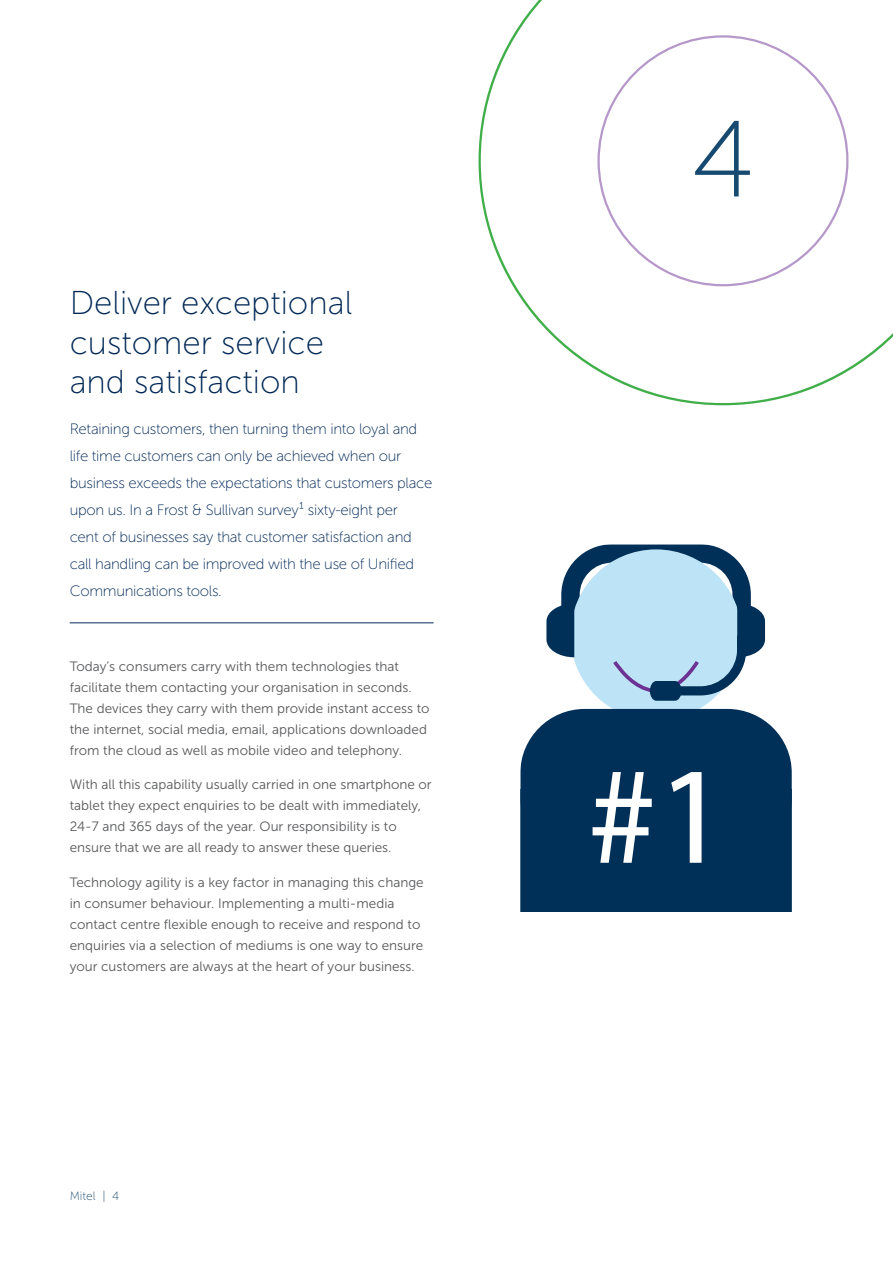
<style>
.page{position:relative;width:893px;height:1263px;background:#fff}
.page>*{position:absolute;margin:0;border:0;box-sizing:border-box;transform-origin:0 0}
.t1{font:139.5px "Myriad Pro";color:#fff}
.Body_subhead_3{font:108px "Museo Sans 100";color:#174a70}
.Chapter_heading_dark{font:33px/39.6px "Museo Sans 100";color:#002855}
.Chapter_Intro_paragr{font:15px/27px "Museo Sans 100";letter-spacing:-.02em;color:#002855}
.body_text{font:13.5px/21px "Museo Sans 300";color:#57585a}
.body{font:12px "Museo Sans 100";color:#204e75}
</style>
<div class="page">
<hr style="left:70px;top:623px;width:364px;height:1px;background:#002855">
<svg style="left:478px;top:0;width:415px;height:405px"></svg>
<div style="left:520px;top:709px;width:272px;height:153px;background:#002f57;border-radius:64px"></div>
<div style="left:520px;top:789px;width:272px;height:122px;background:#002f57"></div>
<svg style="left:546px;top:544px;width:219px;height:178px"></svg>
<p class="Chapter_heading_dark" style="left:70px;top:283px;width:284px">Deliver exceptional customer service and satisfaction</p>
<p class="Chapter_Intro_paragr" style="left:70px;top:415px;width:364px">Retaining customers, then turning them into loyal and life time customers can only be achieved when our business exceeds the expectations that customers place upon us. In a Frost &amp; Sullivan survey¹ sixty-eight per<br>cent of businesses say that customer satisfaction and call handling can be improved with the use of Unified Communications tools.</p>
<p class="body_text" style="left:70px;top:656px;width:361px">Today’s consumers carry with them technologies that facilitate them contacting your organisation in seconds.<br>The devices they carry with them provide instant access to the internet, social media, email, applications downloaded from the cloud as well as mobile video and telephony.</p>
<p class="body_text" style="left:70px;top:774px;width:364px">With all this capability usually carried in one smartphone or tablet they expect enquiries to be dealt with immediately, 24-7 and 365 days of the year. Our responsibility is to ensure that we are all ready to answer these queries.</p>
<p class="body_text" style="left:70px;top:872px;width:355px">Technology agility is a key factor in managing this change in consumer behaviour. Implementing a multi-media contact centre flexible enough to receive and respond to enquiries via a selection of mediums is one way to ensure your customers are always at the heart of your business.</p>
<p class="body" style="left:70px;top:1189px;width:51px">Mitel | 4</p>
<p class="Body_subhead_3" style="left:691px;top:102px;width:65px">4</p>
<p class="t1" style="left:587px;top:730px;width:142px">#1</p>
</div>
